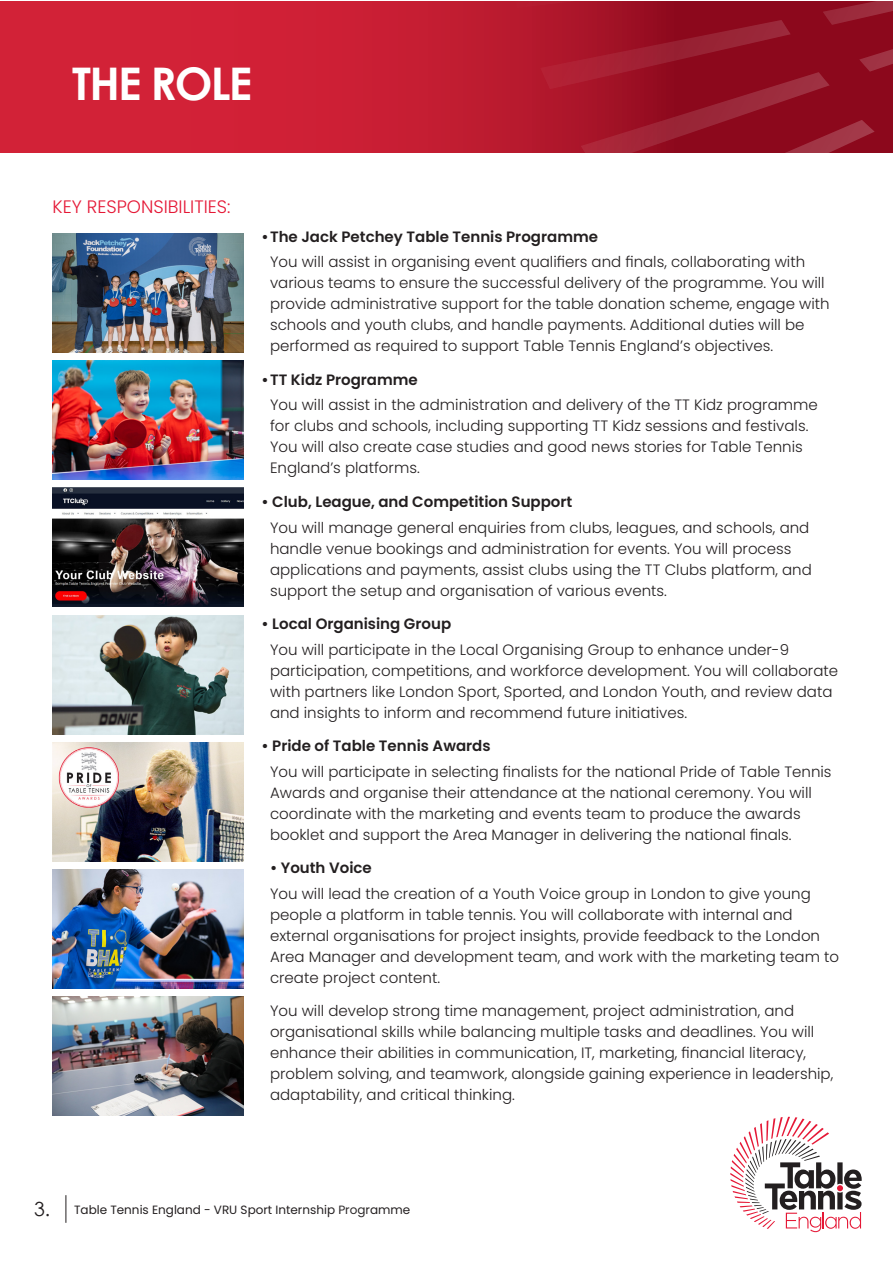
<style>
.page{position:relative;width:893px;height:1263px;background:#fff}
.page>*{position:absolute;margin:0;border:0;box-sizing:border-box;transform-origin:0 0}
.t1{font:700 45px "Century Gothic";letter-spacing:-.04em;color:#fff}
.t2{font:300 18px "Poppins";color:#e51836}
.t3{font:300 15px/21px "Poppins";color:#231f20}
.t4{font:600 15px "Poppins";color:#231f20}
.t5{font:12px "Poppins";color:#231f20}
.s1{font-family:"Century Gothic";font-size:19.5px}
</style>
<div class="page">
<svg style="left:66px;top:1195px;width:1px;height:28px"></svg>
<svg style="left:0;top:1px;width:510px;height:152px;background:#cc1f35"></svg>
<svg style="left:510px;top:1px;width:383px;height:152px;background:#991226"></svg>
<svg style="left:730px;top:1116px;width:132px;height:117px"></svg>
<img style="left:52px;top:233px;width:191px;height:119px">
<img style="left:52px;top:361px;width:191px;height:119px">
<img style="left:52px;top:870px;width:191px;height:119px">
<img style="left:52px;top:997px;width:191px;height:119px">
<img style="left:52px;top:488px;width:191px;height:119px">
<img style="left:52px;top:615px;width:191px;height:119px">
<img style="left:52px;top:742px;width:191px;height:120px">
<p class="t1" style="left:72px;top:50px;width:181px">THE ROLE</p>
<p class="t2" style="left:52px;top:197px;width:180px">KEY RESPONSIBILITIES:</p>
<p class="t4" style="left:261px;top:228px;width:338px">•The Jack Petchey Table Tennis Programme</p>
<p class="t3" style="left:270px;top:252px;width:561px">You will assist in organising event qualifiers and finals, collaborating with various teams to ensure the successful delivery of the programme. You will provide administrative support for the table donation scheme, engage with schools and youth clubs, and handle payments. Additional duties will be performed as required to support Table Tennis England’s objectives.</p>
<p class="t4" style="left:261px;top:371px;width:158px">•TT Kidz Programme</p>
<p class="t3" style="left:270px;top:395px;width:549px">You will assist in the administration and delivery of the TT Kidz programme for clubs and schools, including supporting TT Kidz sessions and festivals.<br>You will also create case studies and good news stories for Table Tennis England’s platforms.</p>
<p class="t4" style="left:261px;top:493px;width:312px">• Club, League, and Competition Support</p>
<p class="t3" style="left:270px;top:517px;width:543px">You will manage general enquiries from clubs, leagues, and schools, and handle venue bookings and administration for events. You will process applications and payments, assist clubs using the TT Clubs platform, and support the setup and organisation of various events.</p>
<p class="t4" style="left:261px;top:615px;width:191px">• Local Organising Group</p>
<p class="t3" style="left:270px;top:639px;width:570px">You will participate in the Local Organising Group to enhance under-9 participation, competitions, and workforce development. You will collaborate with partners like London Sport, Sported, and London Youth, and review data and insights to inform and recommend future initiatives.</p>
<p class="t4" style="left:261px;top:737px;width:231px">• Pride of Table Tennis Awards</p>
<p class="t3" style="left:270px;top:761px;width:563px">You will participate in selecting finalists for the national Pride of Table Tennis Awards and organise their attendance at the national ceremony. You will coordinate with the marketing and events team to produce the awards booklet and support the Area Manager in delivering the national finals.</p>
<p class="t4" style="left:270px;top:859px;width:103px">• Youth Voice</p>
<p class="t3" style="left:270px;top:883px;width:571px">You will lead the creation of a Youth Voice group in London to give young people a platform in table tennis. You will collaborate with internal and external organisations for project insights, provide feedback to the London Area Manager and development team, and work with the marketing team to create project content.</p>
<p class="t3" style="left:270px;top:1001px;width:565px">You will develop strong time management, project administration, and organisational skills while balancing multiple tasks and deadlines. You will enhance their abilities in communication, IT, marketing, financial literacy, problem solving, and teamwork, alongside gaining experience in leadership, adaptability, and critical thinking.</p>
<p class="t5" style="left:34px;top:1203px;width:378px"><span class="s1">3.</span> Table Tennis England - VRU Sport Internship Programme</p>
</div>
